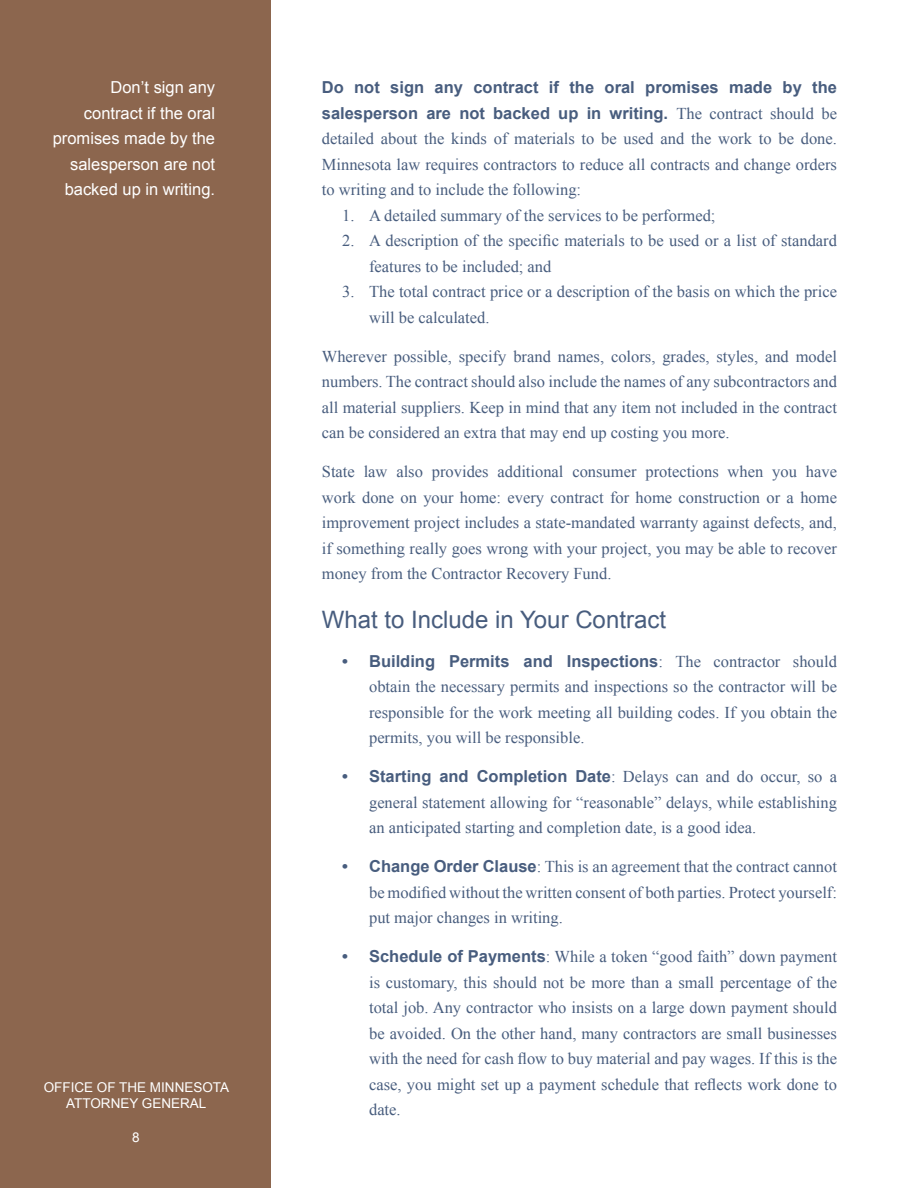
<style>
.page{position:relative;width:918px;height:1188px;background:#fff}
.page>*{position:absolute;margin:0;border:0;box-sizing:border-box;transform-origin:0 0}
.h3{font:24px "Arial";color:#485d7e}
.li{font:16.5px/25.5px "Times New Roman";color:#485d7e;text-align:justify}
.p{font:16.5px/25.5px "Times New Roman";color:#485d7e;text-align:justify}
.p-2{font:16.5px/25.5px "Arial";color:#fff;text-align:right}
.t1{font:13.5px/16.5px "Arial";color:#fff;text-align:center}
.s1{font-family:"Arial";font-weight:700}
</style>
<div class="page">
<div style="left:0;top:0;width:271px;height:1188px;background:#8c664e"></div>
<p class="p-2" style="left:53px;top:75px;width:164px">Don’t sign any contract if the oral promises made by the salesperson are not backed up in writing.</p>
<p class="t1" style="left:44px;top:1079px;width:187px">OFFICE OF THE MINNESOTA<br>ATTORNEY GENERAL</p>
<p class="t1" style="left:132px;top:1129px;width:9px">8</p>
<p class="p" style="left:322px;top:74px;width:517px"><span class="s1">Do not sign any contract if the oral promises made by the salesperson are not backed up in writing.</span> The contract should be detailed about the kinds of materials to be used and the work to be done.<br>Minnesota law requires contractors to reduce all contracts and change orders to writing and to include the following:</p>
<p class="li" style="left:342px;top:202px;width:375px">1. A detailed summary of the services to be performed;</p>
<p class="li" style="left:369px;top:227px;width:469px;text-indent:-27px">2. A description of the specific materials to be used or a list of standard features to be included; and</p>
<p class="li" style="left:369px;top:278px;width:469px;text-indent:-27px">3. The total contract price or a description of the basis on which the price will be calculated.</p>
<p class="p" style="left:322px;top:343px;width:517px">Wherever possible, specify brand names, colors, grades, styles, and model numbers. The contract should also include the names of any subcontractors and all material suppliers. Keep in mind that any item not included in the contract can be considered an extra that may end up costing you more.</p>
<p class="p" style="left:322px;top:458px;width:517px">State law also provides additional consumer protections when you have work done on your home: every contract for home construction or a home improvement project includes a state-mandated warranty against defects, and, if something really goes wrong with your project, you may be able to recover money from the Contractor Recovery Fund.</p>
<p class="h3" style="left:322px;top:604px;width:346px">What to Include in Your Contract</p>
<p class="li" style="left:369px;top:648px;width:469px;text-indent:-27px"><span class="s1">• Building Permits and Inspections</span>: The contractor should obtain the necessary permits and inspections so the contractor will be responsible for the work meeting all building codes. If you obtain the permits, you will be responsible.</p>
<p class="li" style="left:369px;top:764px;width:469px;text-indent:-27px"><span class="s1">• Starting and Completion Date</span>: Delays can and do occur, so a general statement allowing for “reasonable” delays, while establishing an anticipated starting and completion date, is a good idea.</p>
<p class="li" style="left:369px;top:854px;width:469px;text-indent:-27px"><span class="s1">• Change Order Clause</span>: This is an agreement that the contract cannot be modified without the written consent of both parties. Protect yourself: put major changes in writing.</p>
<p class="li" style="left:369px;top:944px;width:469px;text-indent:-27px"><span class="s1">• Schedule of Payments</span>: While a token “good faith” down payment is customary, this should not be more than a small percentage of the total job. Any contractor who insists on a large down payment should be avoided. On the other hand, many contractors are small businesses with the need for cash flow to buy material and pay wages. If this is the case, you might set up a payment schedule that reflects work done to date.</p>
</div>
